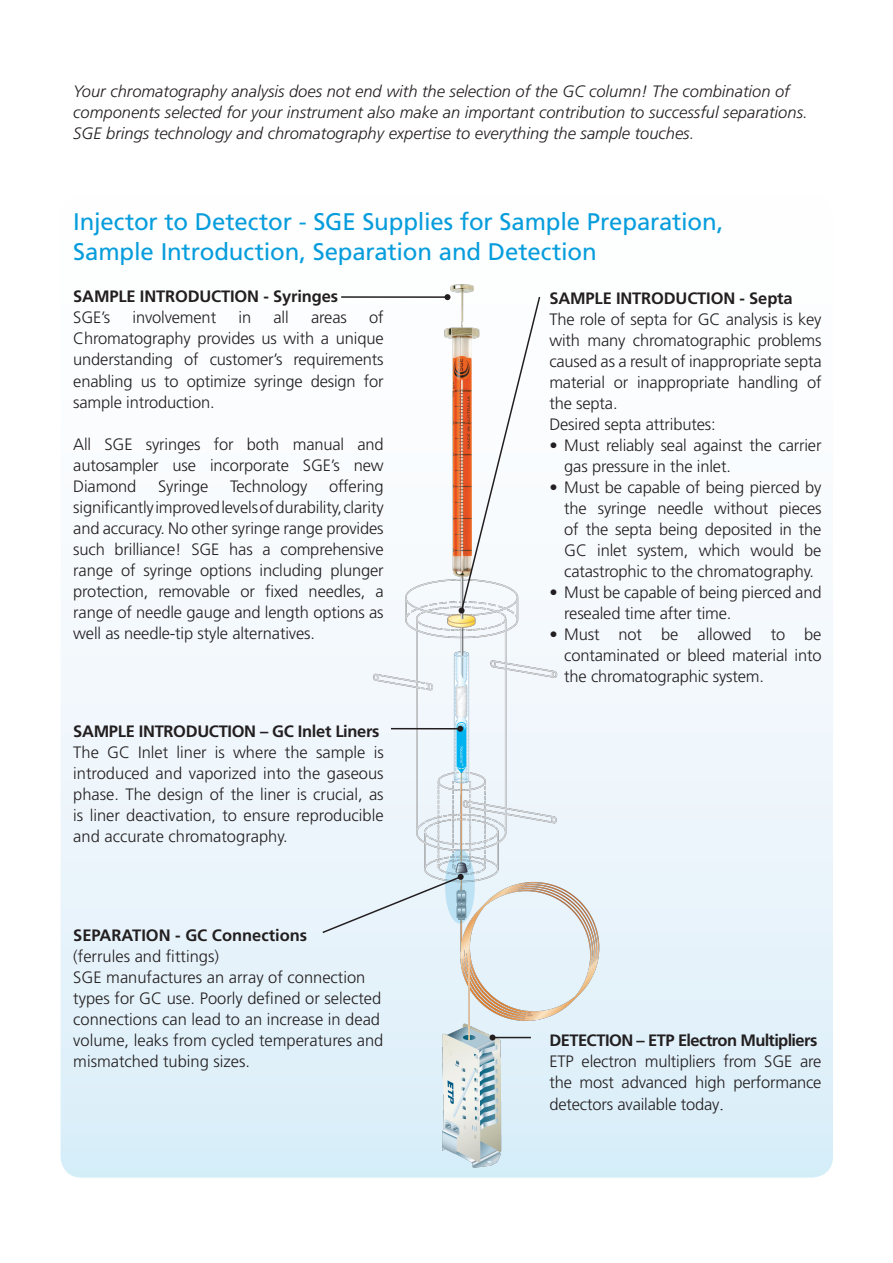
<style>
.page{position:relative;width:893px;height:1263px;background:#fff}
.page>*{position:absolute;margin:0;border:0;box-sizing:border-box;transform-origin:0 0}
.t1{font:24px/30px "Frutiger";letter-spacing:-.005em;color:#069ddc}
.t2{font:300 16.5px/21px "Frutiger";letter-spacing:-.01em;color:#231f20;text-align:justify}
.t3{font:italic 300 16.5px/21px "Frutiger";color:#231f20}
.t4{font:700 16.5px "Frutiger";letter-spacing:-.01em;color:#231f20}
.t5{font:700 16.5px "Frutiger";letter-spacing:-.04em;color:#231f20}
.s1{font-family:"Times New Roman";font-weight:400;font-size:18px}
</style>
<div class="page">
<svg style="left:61px;top:619px;width:772px;height:559px"></svg>
<img style="left:365px;top:284px;width:234px;height:888px">
<svg style="left:445px;top:849px;width:30px;height:74px"></svg>
<hr style="left:493px;top:1037px;width:38px;height:1px;background:#231f20">
<svg style="left:490px;top:1034px;width:6px;height:6px"></svg>
<svg style="left:459px;top:295px;width:82px;height:319px"></svg>
<hr style="left:391px;top:728px;width:69px;height:1px;background:#231f20">
<svg style="left:457px;top:726px;width:6px;height:6px"></svg>
<svg style="left:321px;top:874px;width:143px;height:60px;background:#dde9f1"></svg>
<hr style="left:341px;top:296px;width:106px;height:2px;background:#231f20">
<svg style="left:444px;top:294px;width:6px;height:6px"></svg>
<p class="t3" style="left:73px;top:81px;width:736px">Your chromatography analysis does not end with the selection of the GC column! The combination of components selected for your instrument also make an important contribution to successful separations.<br>SGE brings technology and chromatography expertise to everything the sample touches.</p>
<h1 class="t1" style="left:73px;top:207px;width:652px">Injector to Detector - SGE Supplies for Sample Preparation,<br>Sample Introduction, Separation and Detection</h1>
<p class="t4" style="left:73px;top:287px;width:266px">SAMPLE INTRODUCTION - Syringes</p>
<p class="t2" style="left:73px;top:307px;width:38px">SGE’s</p>
<p class="t2" style="left:133px;top:307px;width:85px">involvement</p>
<p class="t2" style="left:239px;top:307px;width:14px">in</p>
<p class="t2" style="left:274px;top:307px;width:17px">all</p>
<p class="t2" style="left:311px;top:307px;width:37px">areas</p>
<p class="t2" style="left:73px;top:307px;width:312px;text-indent:296px">of Chromatography provides us with a unique understanding of customer’s requirements enabling us to optimize syringe design for sample introduction.</p>
<p class="t2" style="left:73px;top:433px;width:312px">All SGE syringes for both manual and autosampler use incorporate SGE’s new Diamond</p>
<p class="t2" style="left:73px;top:476px;width:312px;text-indent:256px">offering significantly improved levels of durability, clarity and accuracy. No other syringe range provides such brilliance! SGE has a comprehensive range of syringe options including plunger protection, removable or fixed needles, a range of needle gauge and length options as well as needle-tip style alternatives.</p>
<p class="t2" style="left:158px;top:476px;width:52px">Syringe</p>
<p class="t2" style="left:230px;top:476px;width:79px">Technology</p>
<p class="t4" style="left:73px;top:722px;width:308px">SAMPLE INTRODUCTION – GC Inlet Liners</p>
<p class="t2" style="left:73px;top:742px;width:312px">The GC Inlet liner is where the sample is introduced and vaporized into the gaseous phase. The design of the liner is crucial, as is liner deactivation, to ensure reproducible and accurate chromatography.</p>
<p class="t4" style="left:73px;top:925px;width:235px">SEPARATION - GC Connections</p>
<p class="t2" style="left:73px;top:946px;width:312px;text-align:left">(ferrules and fittings)<br>SGE manufactures an array of connection types for GC use. Poorly defined or selected connections can lead to an increase in dead volume, leaks from cycled temperatures and mismatched tubing sizes.</p>
<p class="t4" style="left:549px;top:288px;width:245px">SAMPLE INTRODUCTION - Septa</p>
<p class="t2" style="left:549px;top:309px;width:274px;text-align:left">The role of septa for GC analysis is key with many chromatographic problems caused as a result of inappropriate septa material or inappropriate handling of the septa.<br>Desired septa attributes:</p>
<p class="t2" style="left:564px;top:435px;width:259px;text-indent:-15px">• Must reliably seal against the carrier gas pressure in the inlet.</p>
<p class="t2" style="left:564px;top:477px;width:259px;text-indent:-15px">• Must be capable of being pierced by the syringe needle without pieces of the septa being deposited in the GC inlet system, which would be catastrophic to the chromatography.</p>
<p class="t2" style="left:564px;top:582px;width:259px;text-indent:-15px">• Must be capable of being pierced and resealed time after time.</p>
<p class="t2" style="left:564px;top:624px;width:259px;text-indent:-15px">• Must not be allowed to be contaminated or bleed material into the chromatographic system.</p>
<p class="t5" style="left:549px;top:1031px;width:270px">DETECTION – ETP Electron Multipliers</p>
<p class="t2" style="left:549px;top:1051px;width:274px">ETP electron multipliers from SGE are the most advanced high performance detectors available today<span class="s1">.</span></p>
</div>
